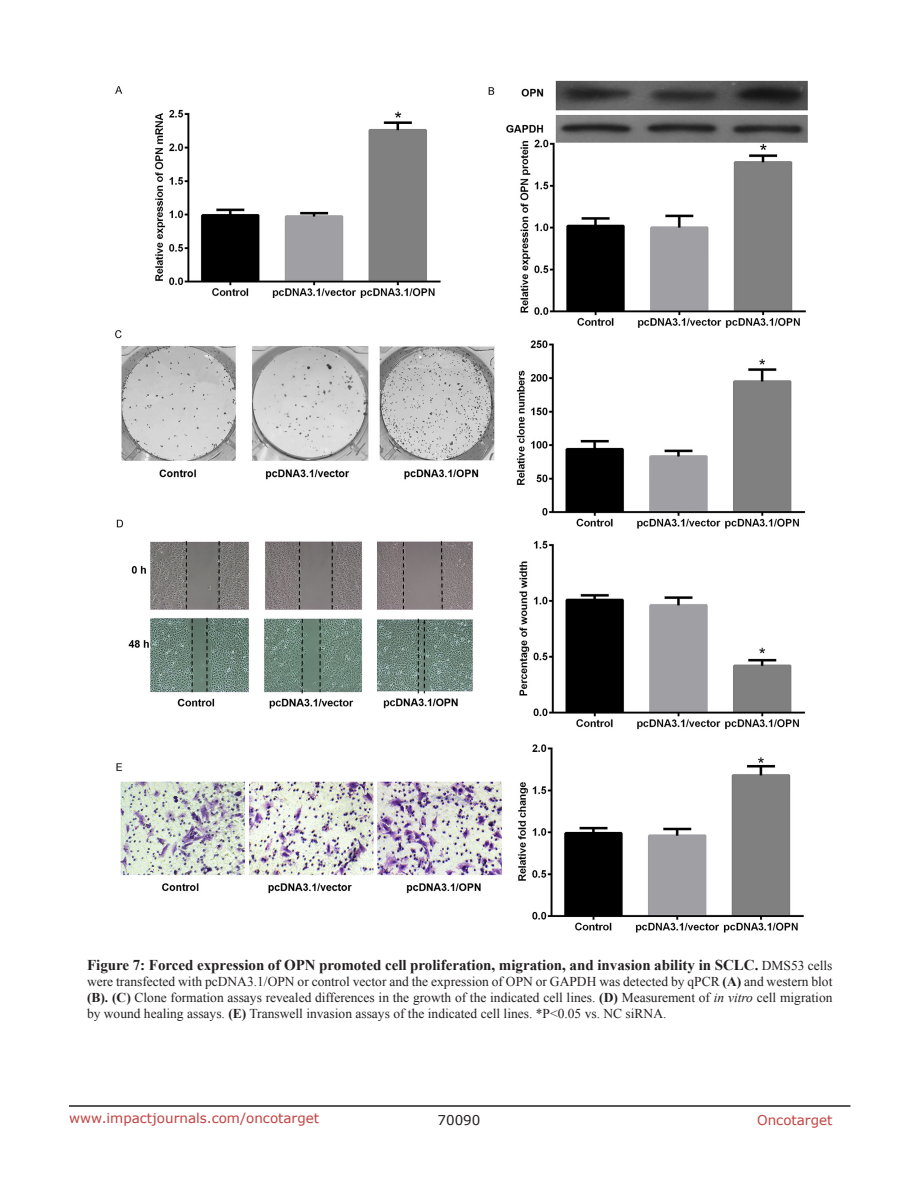
<style>
.page{position:relative;width:918px;height:1188px;background:#fff}
.page>*{position:absolute;margin:0;border:0;box-sizing:border-box;transform-origin:0 0}
.figuretext{font:700 15px "Times New Roman";color:#231f20}
.figuretext-2{font:13.5px/16.2px "Times New Roman";color:#231f20;text-align:justify}
.t1{font:13.5px "Verdana";color:#c24141}
.t2{font:13.5px "Verdana";color:#231f20}
.s1{font-weight:400;font-size:13.5px}
.s2{font-weight:700}
.s3{font-style:italic}
</style>
<div class="page">
<hr style="left:69px;top:1105px;width:781px;height:2px;background:#231f20">
<img style="left:115px;top:80px;width:693px;height:853px">
<p class="figuretext" style="left:87px;top:954px;width:747px">Figure 7: Forced expression of OPN promoted cell proliferation, migration, and invasion ability in SCLC. <span class="s1">DMS53 cells</span></p>
<p class="figuretext-2" style="left:87px;top:973px;width:747px">were transfected with pcDNA3.1/OPN or control vector and the expression of OPN or GAPDH was detected by qPCR <span class="s2">(A)</span> and western blot <span class="s2">(B). (C)</span> Clone formation assays revealed differences in the growth of the indicated cell lines. <span class="s2">(D)</span> Measurement of <span class="s3">in vitro</span> cell migration by wound healing assays. <span class="s2">(E)</span> Transwell invasion assays of the indicated cell lines. *P&lt;0.05 vs. NC siRNA.</p>
<p class="t1" style="left:69px;top:1109px;width:252px">www.impactjournals.com/oncotarget</p>
<p class="t2" style="left:438px;top:1111px;width:44px">70090</p>
<p class="t1" style="left:757px;top:1111px;width:77px">Oncotarget</p>
</div>
